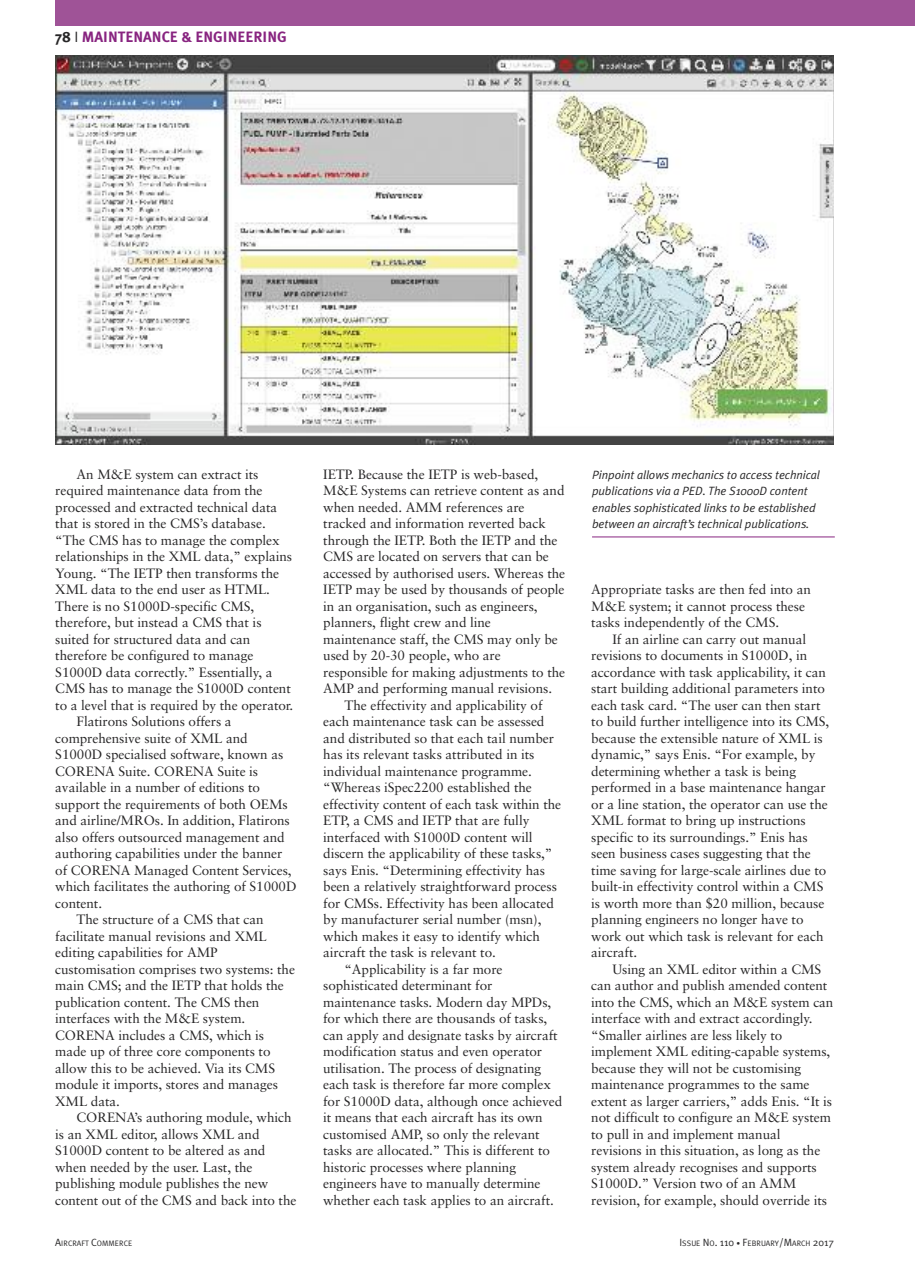
<style>
.page{position:relative;width:915px;height:1263px;background:#fff}
.page>*{position:absolute;margin:0;border:0;box-sizing:border-box;transform-origin:0 0}
.t1{font:700 15px "Meta Plus";color:#882480}
.t2{font:13.5px/16.5px "Sabon";letter-spacing:-.005em;color:#272627}
.t3{font:italic 12px/16.5px "Meta Plus Normal";letter-spacing:-.005em;color:#272627}
.t4{font:7.8px "Meta Plus Normal";color:#272627}
.s1{color:#272627}
.s2{font-family:"Meta Plus Normal";font-weight:400;color:#272627}
.s3{font-size:10.5px}
.s4{font-size:7.5px}
</style>
<div class="page">
<div style="left:55px;top:0;width:859px;height:26px;background:#9f5397"></div>
<hr style="left:592px;top:537px;width:242px;height:1px;background:#882480">
<img style="left:55px;top:55px;width:778px;height:389px">
<p class="t1" style="left:55px;top:28px;width:233px"><span class="s1">78</span> <span class="s2">I</span> MAINTENANCE &amp; ENGINEERING</p>
<p class="t2" style="left:77px;top:467px;width:183px">An M&amp;E system can extract its</p>
<p class="t2" style="left:55px;top:483px;width:208px">required maintenance data from the</p>
<p class="t2" style="left:55px;top:500px;width:223px">processed and extracted technical data</p>
<p class="t2" style="left:55px;top:516px;width:212px">that is stored in the CMS’s database.</p>
<p class="t2" style="left:55px;top:533px;width:226px">“The CMS has to manage the complex</p>
<p class="t2" style="left:55px;top:549px;width:238px">relationships in the XML data,” explains</p>
<p class="t2" style="left:55px;top:566px;width:225px">Young. “The IETP then transforms the</p>
<p class="t2" style="left:55px;top:582px;width:216px">XML data to the end user as HTML.</p>
<p class="t2" style="left:55px;top:599px;width:200px">There is no S1000D-specific CMS,</p>
<p class="t2" style="left:55px;top:615px;width:208px">therefore, but instead a CMS that is</p>
<p class="t2" style="left:55px;top:632px;width:197px">suited for structured data and can</p>
<p class="t2" style="left:55px;top:648px;width:200px">therefore be configured to manage</p>
<p class="t2" style="left:55px;top:665px;width:219px">S1000D data correctly.” Essentially, a</p>
<p class="t2" style="left:55px;top:681px;width:237px">CMS has to manage the S1000D content</p>
<p class="t2" style="left:55px;top:698px;width:239px">to a level that is required by the operator.</p>
<p class="t2" style="left:77px;top:714px;width:156px">Flatirons Solutions offers a</p>
<p class="t2" style="left:55px;top:731px;width:194px">comprehensive suite of XML and</p>
<p class="t2" style="left:55px;top:747px;width:229px">S1000D specialised software, known as</p>
<p class="t2" style="left:55px;top:764px;width:204px">CORENA Suite. CORENA Suite is</p>
<p class="t2" style="left:55px;top:780px;width:206px">available in a number of editions to</p>
<p class="t2" style="left:55px;top:797px;width:234px">support the requirements of both OEMs</p>
<p class="t2" style="left:55px;top:813px;width:236px">and airline/MROs. In addition, Flatirons</p>
<p class="t2" style="left:55px;top:830px;width:231px">also offers outsourced management and</p>
<p class="t2" style="left:55px;top:846px;width:228px">authoring capabilities under the banner</p>
<p class="t2" style="left:55px;top:863px;width:238px">of CORENA Managed Content Services,</p>
<p class="t2" style="left:55px;top:879px;width:243px">which facilitates the authoring of S1000D</p>
<p class="t2" style="left:55px;top:896px;width:48px">content.</p>
<p class="t2" style="left:77px;top:912px;width:188px">The structure of a CMS that can</p>
<p class="t2" style="left:55px;top:929px;width:213px">facilitate manual revisions and XML</p>
<p class="t2" style="left:55px;top:945px;width:164px">editing capabilities for AMP</p>
<p class="t2" style="left:55px;top:962px;width:241px">customisation comprises two systems: the</p>
<p class="t2" style="left:55px;top:978px;width:230px">main CMS; and the IETP that holds the</p>
<p class="t2" style="left:55px;top:995px;width:206px">publication content. The CMS then</p>
<p class="t2" style="left:55px;top:1011px;width:191px">interfaces with the M&amp;E system.</p>
<p class="t2" style="left:55px;top:1028px;width:210px">CORENA includes a CMS, which is</p>
<p class="t2" style="left:55px;top:1044px;width:217px">made up of three core components to</p>
<p class="t2" style="left:55px;top:1061px;width:221px">allow this to be achieved. Via its CMS</p>
<p class="t2" style="left:55px;top:1077px;width:224px">module it imports, stores and manages</p>
<p class="t2" style="left:55px;top:1094px;width:66px">XML data.</p>
<p class="t2" style="left:76px;top:1110px;width:216px">CORENA’s authoring module, which</p>
<p class="t2" style="left:55px;top:1127px;width:206px">is an XML editor, allows XML and</p>
<p class="t2" style="left:55px;top:1143px;width:211px">S1000D content to be altered as and</p>
<p class="t2" style="left:55px;top:1160px;width:199px">when needed by the user. Last, the</p>
<p class="t2" style="left:55px;top:1176px;width:214px">publishing module publishes the new</p>
<p class="t2" style="left:55px;top:1193px;width:243px">content out of the CMS and back into the</p>
<p class="t2" style="left:323px;top:467px;width:216px">IETP. Because the IETP is web-based,</p>
<p class="t2" style="left:323px;top:483px;width:243px">M&amp;E Systems can retrieve content as and</p>
<p class="t2" style="left:323px;top:500px;width:203px">when needed. AMM references are</p>
<p class="t2" style="left:323px;top:516px;width:224px">tracked and information reverted back</p>
<p class="t2" style="left:323px;top:533px;width:236px">through the IETP. Both the IETP and the</p>
<p class="t2" style="left:323px;top:549px;width:227px">CMS are located on servers that can be</p>
<p class="t2" style="left:323px;top:566px;width:243px">accessed by authorised users. Whereas the</p>
<p class="t2" style="left:323px;top:582px;width:243px">IETP may be used by thousands of people</p>
<p class="t2" style="left:323px;top:599px;width:216px">in an organisation, such as engineers,</p>
<p class="t2" style="left:323px;top:615px;width:169px">planners, flight crew and line</p>
<p class="t2" style="left:323px;top:632px;width:236px">maintenance staff, the CMS may only be</p>
<p class="t2" style="left:323px;top:648px;width:179px">used by 20-30 people, who are</p>
<p class="t2" style="left:323px;top:665px;width:243px">responsible for making adjustments to the</p>
<p class="t2" style="left:323px;top:681px;width:230px">AMP and performing manual revisions.</p>
<p class="t2" style="left:344px;top:698px;width:199px">The effectivity and applicability of</p>
<p class="t2" style="left:323px;top:714px;width:223px">each maintenance task can be assessed</p>
<p class="t2" style="left:323px;top:731px;width:232px">and distributed so that each tail number</p>
<p class="t2" style="left:323px;top:747px;width:213px">has its relevant tasks attributed in its</p>
<p class="t2" style="left:323px;top:764px;width:210px">individual maintenance programme.</p>
<p class="t2" style="left:323px;top:780px;width:210px">“Whereas iSpec2200 established the</p>
<p class="t2" style="left:323px;top:797px;width:239px">effectivity content of each task within the</p>
<p class="t2" style="left:323px;top:813px;width:207px">ETP, a CMS and IETP that are fully</p>
<p class="t2" style="left:323px;top:830px;width:211px">interfaced with S1000D content will</p>
<p class="t2" style="left:323px;top:846px;width:230px">discern the applicability of these tasks,”</p>
<p class="t2" style="left:323px;top:863px;width:223px">says Enis. “Determining effectivity has</p>
<p class="t2" style="left:323px;top:879px;width:235px">been a relatively straightforward process</p>
<p class="t2" style="left:323px;top:896px;width:232px">for CMSs. Effectivity has been allocated</p>
<p class="t2" style="left:323px;top:912px;width:220px">by manufacturer serial number (msn),</p>
<p class="t2" style="left:323px;top:929px;width:218px">which makes it easy to identify which</p>
<p class="t2" style="left:323px;top:945px;width:174px">aircraft the task is relevant to.</p>
<p class="t2" style="left:344px;top:962px;width:159px">“Applicability is a far more</p>
<p class="t2" style="left:323px;top:978px;width:171px">sophisticated determinant for</p>
<p class="t2" style="left:323px;top:995px;width:229px">maintenance tasks. Modern day MPDs,</p>
<p class="t2" style="left:323px;top:1011px;width:225px">for which there are thousands of tasks,</p>
<p class="t2" style="left:323px;top:1028px;width:236px">can apply and designate tasks by aircraft</p>
<p class="t2" style="left:323px;top:1044px;width:220px">modification status and even operator</p>
<p class="t2" style="left:323px;top:1061px;width:219px">utilisation. The process of designating</p>
<p class="t2" style="left:323px;top:1077px;width:229px">each task is therefore far more complex</p>
<p class="t2" style="left:323px;top:1094px;width:240px">for S1000D data, although once achieved</p>
<p class="t2" style="left:323px;top:1110px;width:221px">it means that each aircraft has its own</p>
<p class="t2" style="left:323px;top:1127px;width:218px">customised AMP, so only the relevant</p>
<p class="t2" style="left:323px;top:1143px;width:228px">tasks are allocated.” This is different to</p>
<p class="t2" style="left:323px;top:1160px;width:194px">historic processes where planning</p>
<p class="t2" style="left:323px;top:1176px;width:219px">engineers have to manually determine</p>
<p class="t2" style="left:323px;top:1193px;width:232px">whether each task applies to an aircraft.</p>
<p class="t3" style="left:592px;top:466px;width:229px">Pinpoint allows mechanics to access technical publications via a PED. The S1000D content enables sophisticated links to be established between an aircraft’s technical publications.</p>
<p class="t2" style="left:591px;top:582px;width:221px">Appropriate tasks are then fed into an<br>M&amp;E system; it cannot process these tasks independently of the CMS.</p>
<p class="t2" style="left:591px;top:632px;width:239px;text-indent:21px">If an airline can carry out manual revisions to documents in S1000D, in accordance with task applicability, it can start building additional parameters into each task card. “The user can then start to build further intelligence into its CMS, because the extensible nature of XML is dynamic,” says Enis. “For example, by determining whether a task is being performed in a base maintenance hangar or a line station, the operator can use the XML format to bring up instructions specific to its surroundings.” Enis has seen business cases suggesting that the time saving for large-scale airlines due to built-in effectivity control within a CMS is worth more than $20 million, because planning engineers no longer have to work out which task is relevant for each aircraft.</p>
<p class="t2" style="left:591px;top:962px;width:244px;text-indent:21px">Using an XML editor within a CMS can author and publish amended content into the CMS, which an M&amp;E system can interface with and extract accordingly. “Smaller airlines are less likely to implement XML editing-capable systems, because they will not be customising maintenance programmes to the same extent as larger carriers,” adds Enis. “It is not difficult to configure an M&amp;E system to pull in and implement manual revisions in this situation, as long as the system already recognises and supports S1000D.” Version two of an AMM revision, for example, should override its</p>
<p class="t4" style="left:55px;top:1238px;width:78px"><span class="s3">A</span>IRCRAFT <span class="s3">C</span>OMMERCE</p>
<p class="t4" style="left:679px;top:1238px;width:156px"><span class="s3">I</span>SSUE <span class="s3">N</span>O<span class="s3">. 110</span> <span class="s4">•</span> <span class="s3">F</span>EBRUARY<span class="s3">/M</span>ARCH <span class="s3">2017</span></p>
</div>
